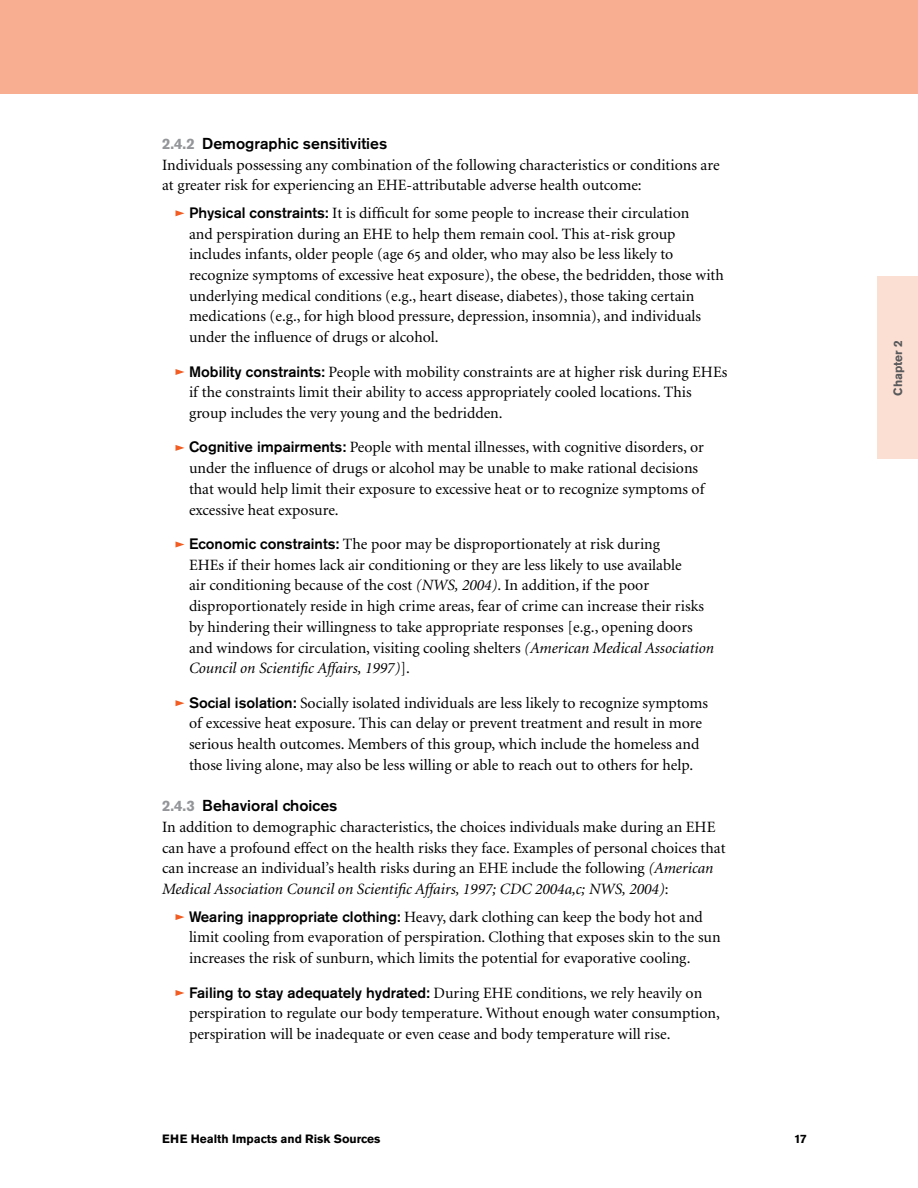
<style>
.page{position:relative;width:918px;height:1188px;background:#fff}
.page>*{position:absolute;margin:0;border:0;box-sizing:border-box;transform-origin:0 0}
.t1{font:15.75px/20.7px "Minion";color:#000}
.t2{font:500 15.75px "Akzidenz Grotesk BE";color:#000}
.t3{font:700 12px "Akzidenz Grotesk BE";color:#000}
.t4{font:700 12px "Akzidenz Grotesk BE";color:#58595b}
.s1{font-weight:700;font-size:15px;color:#939598}
.s2{font-family:"Akzidenz Grotesk BE";font-weight:500;font-size:15px}
.s3{font-family:"Minion Regular SC"}
.s4{font-style:italic}
</style>
<div class="page">
<div style="left:0;top:0;width:918px;height:94px;background:#f8ae90"></div>
<div style="left:878px;top:277px;width:40px;height:182px;background:#fcdfd3"></div>
<svg style="left:176px;top:210px;width:8px;height:6px"></svg>
<svg style="left:176px;top:369px;width:8px;height:6px"></svg>
<svg style="left:176px;top:445px;width:8px;height:6px"></svg>
<svg style="left:176px;top:542px;width:8px;height:6px"></svg>
<svg style="left:176px;top:700px;width:8px;height:6px"></svg>
<svg style="left:176px;top:914px;width:8px;height:6px"></svg>
<svg style="left:176px;top:990px;width:8px;height:6px"></svg>
<p class="t2" style="left:162px;top:134px;width:227px"><span class="s1">2.4.2</span> Demographic sensitivities</p>
<p class="t1" style="left:162px;top:155px;width:559px">Individuals possessing any combination of the following characteristics or conditions are at greater risk for experiencing an EHE-attributable adverse health outcome:</p>
<p class="t1" style="left:189px;top:203px;width:536px"><span class="s2">Physical constraints:</span> It is difficult for some people to increase their circulation<br>and perspiration during an EHE to help them remain cool. This at-risk group includes infants, older people (age <span class="s3">65</span> and older, who may also be less likely to recognize symptoms of excessive heat exposure), the obese, the bedridden, those with underlying medical conditions (e.g., heart disease, diabetes), those taking certain medications (e.g., for high blood pressure, depression, insomnia), and individuals under the influence of drugs or alcohol.</p>
<p class="t1" style="left:189px;top:362px;width:540px"><span class="s2">Mobility constraints:</span> People with mobility constraints are at higher risk during EHEs if the constraints limit their ability to access appropriately cooled locations. This group includes the very young and the bedridden.</p>
<p class="t1" style="left:189px;top:438px;width:517px"><span class="s2">Cognitive impairments:</span> People with mental illnesses, with cognitive disorders, or under the influence of drugs or alcohol may be unable to make rational decisions that would help limit their exposure to excessive heat or to recognize symptoms of excessive heat exposure.</p>
<p class="t1" style="left:189px;top:534px;width:527px"><span class="s2">Economic constraints:</span> The poor may be disproportionately at risk during<br>EHEs if their homes lack air conditioning or they are less likely to use available<br>air conditioning because of the cost <span class="s4">(NWS, 2004)</span>. In addition, if the poor disproportionately reside in high crime areas, fear of crime can increase their risks by hindering their willingness to take appropriate responses [e.g., opening doors and windows for circulation, visiting cooling shelters <span class="s4">(American Medical Association Council on Scientific Affairs, 1997)</span>].</p>
<p class="t1" style="left:189px;top:693px;width:521px"><span class="s2">Social isolation:</span> Socially isolated individuals are less likely to recognize symptoms of excessive heat exposure. This can delay or prevent treatment and result in more serious health outcomes. Members of this group, which include the homeless and those living alone, may also be less willing or able to reach out to others for help.</p>
<p class="t2" style="left:162px;top:796px;width:177px"><span class="s1">2.4.3</span> Behavioral choices</p>
<p class="t1" style="left:162px;top:817px;width:565px">In addition to demographic characteristics, the choices individuals make during an EHE can have a profound effect on the health risks they face. Examples of personal choices that can increase an individual’s health risks during an EHE include the following <span class="s4">(American Medical Association Council on Scientific Affairs, 1997; CDC 2004a,c; NWS, 2004)</span>:</p>
<p class="t1" style="left:189px;top:907px;width:533px"><span class="s2">Wearing inappropriate clothing:</span> Heavy, dark clothing can keep the body hot and limit cooling from evaporation of perspiration. Clothing that exposes skin to the sun increases the risk of sunburn, which limits the potential for evaporative cooling.</p>
<p class="t1" style="left:189px;top:983px;width:532px"><span class="s2">Failing to stay adequately hydrated:</span> During EHE conditions, we rely heavily on perspiration to regulate our body temperature. Without enough water consumption, perspiration will be inadequate or even cease and body temperature will rise.</p>
<p class="t3" style="left:162px;top:1132px;width:220px">EHE Health Impacts and Risk Sources</p>
<p class="t3" style="left:794px;top:1132px;width:14px">17</p>
<p class="t4" style="left:891px;top:396px;width:57px;rotate:-90deg">Chapter 2</p>
</div>
